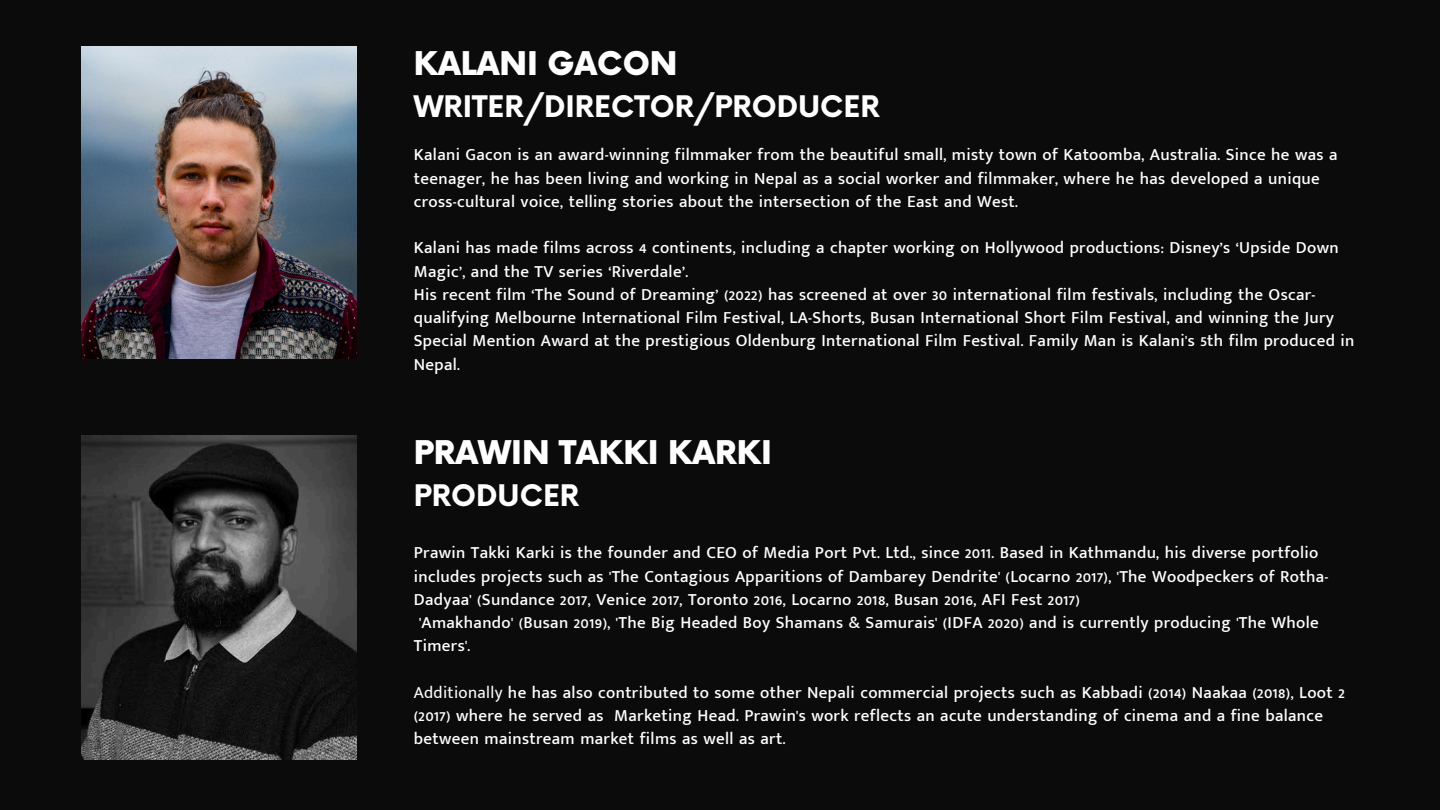
<style>
.page{position:relative;width:1440px;height:810px;background:#0b0b0b}
.page>*{position:absolute;margin:0;border:0;box-sizing:border-box;transform-origin:0 0}
.t1{font:900 31.9px "Now";color:#fff}
.t2{font:700 29px "Now";color:#fff}
.t3{font:500 17px/23.2px "Mukta Malar";letter-spacing:.02em;color:#fff}
.s1{font-weight:400}
</style>
<div class="page">
<img style="left:81px;top:47px;width:275px;height:312px">
<img style="left:82px;top:436px;width:274px;height:323px">
<p class="t1" style="left:414px;top:46px;width:265px">KALANI GACON</p>
<p class="t2" style="left:414px;top:91px;width:467px">WRITER/DIRECTOR/PRODUCER</p>
<p class="t3" style="left:414px;top:143px;width:925px">Kalani Gacon is an award-winning filmmaker from the beautiful small, misty town of Katoomba, Australia. Since he was a teenager, he has been living and working in Nepal as a social worker and filmmaker, where he has developed a unique cross-cultural voice, telling stories about the intersection of the East and West.</p>
<p class="t3" style="left:414px;top:236px;width:942px">Kalani has made films across 4 continents, including a chapter working on Hollywood productions: Disney’s ‘Upside Down Magic’, and the TV series ‘Riverdale’.<br>His recent film ‘The Sound of Dreaming’ (2022) has screened at over 30 international film festivals, including the Oscar&shy;qualifying Melbourne International Film Festival, LA-Shorts, Busan International Short Film Festival, and winning the Jury Special Mention Award at the prestigious Oldenburg International Film Festival. Family Man is Kalani's 5th film produced in Nepal.</p>
<p class="t1" style="left:414px;top:435px;width:360px">PRAWIN TAKKI KARKI</p>
<p class="t2" style="left:414px;top:480px;width:167px">PRODUCER</p>
<h1 class="t3" style="left:414px;top:541px;width:906px">Prawin Takki Karki is the founder and CEO of Media Port Pvt. Ltd., since 2011. Based in Kathmandu, his diverse portfolio</h1>
<h1 class="t3" style="left:414px;top:564px;width:916px">includes projects such as 'The Contagious Apparitions of Dambarey Dendrite' (Locarno 2017), 'The Woodpeckers of Rotha-</h1>
<h1 class="t3" style="left:414px;top:587px;width:668px">Dadyaa' (Sundance 2017, Venice 2017, Toronto 2016, Locarno 2018, Busan 2016, AFI Fest 2017)</h1>
<h1 class="t3" style="left:419px;top:611px;width:901px">'Amakhando' (Busan 2019), 'The Big Headed Boy Shamans &amp; Samurais' (IDFA 2020) and is currently producing 'The Whole</h1>
<h1 class="t3" style="left:414px;top:634px;width:58px">Timers'.</h1>
<h1 class="t3" style="left:414px;top:680px;width:933px"><span class="s1">Additionally</span> he has also contributed to some other Nepali commercial projects such as Kabbadi (2014) Naakaa (2018), Loot 2 (2017) where he served as Marketing Head. Prawin's work reflects an acute understanding of cinema and a fine balance between mainstream market films as well as art.</h1>
</div>
